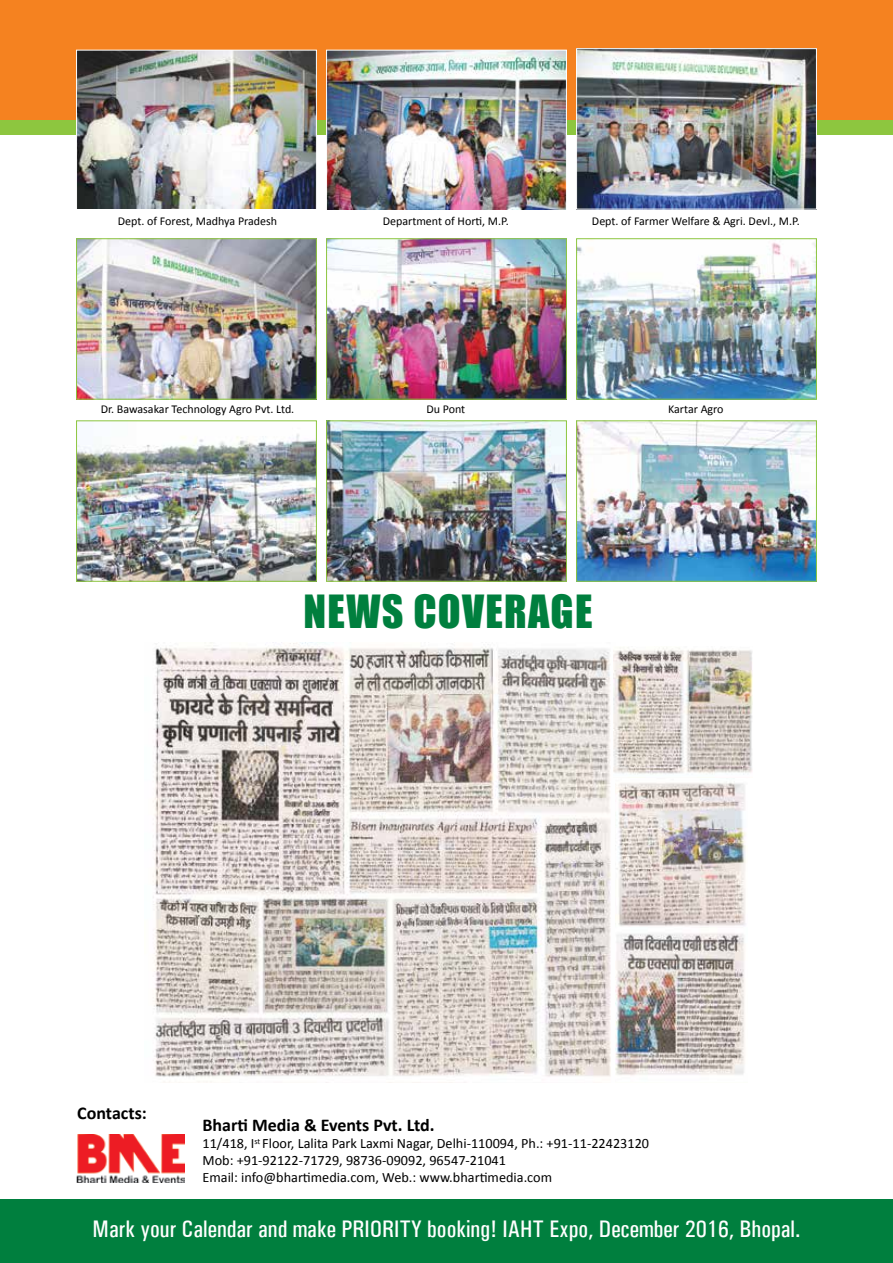
<style>
.page{position:relative;width:893px;height:1263px;background:#fff}
.page>*{position:absolute;margin:0;border:0;box-sizing:border-box;transform-origin:0 0}
.t1{font:42px "Impact";letter-spacing:.03em;color:#007f3e}
.t2{font:500 condensed 24px "Univers";color:#fff}
.t3{font:700 18px "Calibri";color:#000}
.t4{font:14.25px/17.1px "Calibri";color:#000}
.t5{font:12px "Calibri";color:#000}
</style>
<div class="page">
<div style="left:1px;top:0;width:892px;height:120px;background:#f58220"></div>
<div style="left:1px;top:120px;width:892px;height:15px;background:#8dc63f"></div>
<div style="left:0;top:1199px;width:893px;height:64px;background:#007f3e"></div>
<img style="left:153px;top:642px;width:458px;height:440px">
<img style="left:613px;top:647px;width:140px;height:128px">
<img style="left:615px;top:782px;width:131px;height:146px">
<img style="left:615px;top:933px;width:130px;height:143px">
<img style="left:78px;top:52px;width:237px;height:156px">
<div style="left:76px;top:50px;width:241px;height:161px;border:1px solid #fff"></div>
<img style="left:78px;top:434px;width:237px;height:145px">
<div style="left:76px;top:421px;width:241px;height:160px;border:1px solid #8dc63f"></div>
<img style="left:78px;top:241px;width:237px;height:156px">
<div style="left:76px;top:239px;width:241px;height:160px;border:1px solid #8dc63f"></div>
<img style="left:328px;top:423px;width:237px;height:156px">
<div style="left:326px;top:421px;width:241px;height:160px;border:1px solid #8dc63f"></div>
<img style="left:328px;top:241px;width:237px;height:156px">
<div style="left:326px;top:239px;width:241px;height:160px;border:1px solid #8dc63f"></div>
<img style="left:578px;top:423px;width:237px;height:156px">
<div style="left:576px;top:421px;width:241px;height:160px;border:1px solid #8dc63f"></div>
<img style="left:578px;top:242px;width:237px;height:155px">
<div style="left:576px;top:239px;width:241px;height:160px;border:1px solid #8dc63f"></div>
<img style="left:77px;top:1134px;width:107px;height:49px">
<img style="left:328px;top:52px;width:237px;height:157px">
<div style="left:326px;top:50px;width:241px;height:161px;border:1px solid #fff"></div>
<img style="left:578px;top:50px;width:237px;height:157px">
<div style="left:576px;top:48px;width:241px;height:161px;border:1px solid #fff"></div>
<p class="t5" style="left:118px;top:214px;width:161px">Dept. of Forest, Madhya Pradesh</p>
<p class="t5" style="left:101px;top:401px;width:195px">Dr. Bawasakar Technology Agro Pvt. Ltd.</p>
<p class="t5" style="left:383px;top:214px;width:128px">Department of Horti, M.P.</p>
<p class="t5" style="left:426px;top:401px;width:40px">Du Pont</p>
<p class="t5" style="left:592px;top:214px;width:209px">Dept. of Farmer Welfare &amp; Agri. Devl., M.P.</p>
<p class="t5" style="left:668px;top:401px;width:57px">Kartar Agro</p>
<h1 class="t1" style="left:304px;top:579px;width:290px">NEWS COVERAGE</h1>
<p class="t3" style="left:77px;top:1101px;width:71px">Contacts:</p>
<p class="t3" style="left:202px;top:1114px;width:234px">Bharti Media &amp; Events Pvt. Ltd.</p>
<p class="t4" style="left:202px;top:1134px;width:448px">11/418, I<sup>st</sup> Floor, Lalita Park Laxmi Nagar, Delhi-110094, Ph.: +91-11-22423120<br>Mob: +91-92122-71729, 98736-09092, 96547-21041<br>Email: info@bhartimedia.com, Web.: www.bhartimedia.com</p>
<h2 class="t2" style="left:93px;top:1214px;width:709px">Mark your Calendar and make PRIORITY booking! IAHT Expo, December 2016, Bhopal.</h2>
</div>
